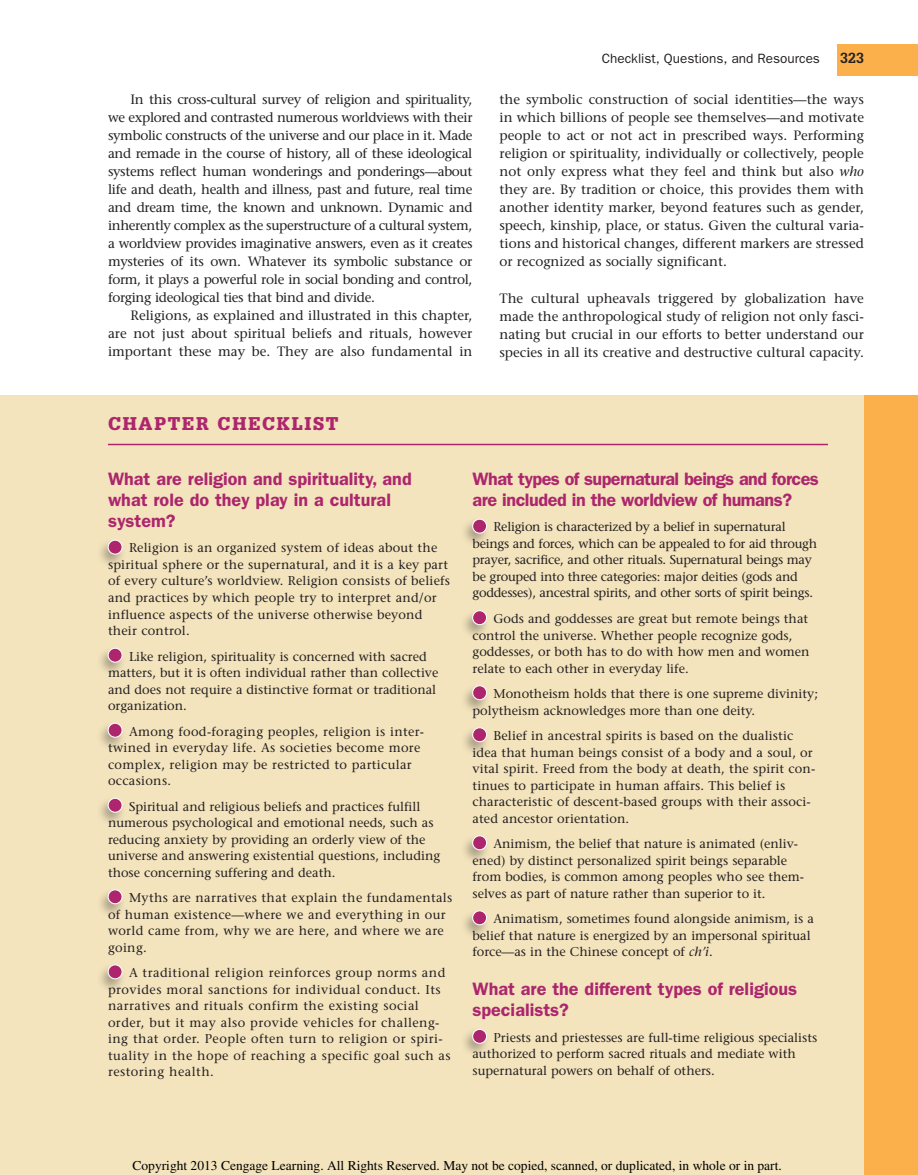
<style>
.page{position:relative;width:918px;height:1175px;background:#fff}
.page>*{position:absolute;margin:0;border:0;box-sizing:border-box;transform-origin:0 0}
.t1{font:600 18px/21px "ITC Franklin Gothic Std";color:#ad266d}
.t2{font:600 18px/21px "ITC Franklin Gothic Std";letter-spacing:-.03em;color:#ad266d}
.t3{font:900 18px "Glypha LT Std";letter-spacing:.1em;color:#ad266d}
.t4{font:700 14.25px "Glypha LT Std";color:#231f20}
.t5{font:500 13.5px/18px "Stone Serif Std";color:#231f20;text-align:justify}
.t6{font:13.5px "Times";color:#000}
.t7{font:13.5px "ITC Franklin Gothic Std";color:#231f20}
.t8{font:500 12.75px/16.5px "Stone Serif Std";color:#231f20}
.t9{font:500 12.75px/16.5px "Stone Serif Std";letter-spacing:.035em;color:#231f20}
.t10{font:500 12.75px/16.5px "Stone Serif Std";letter-spacing:.025em;color:#231f20}
.t11{font:500 12.75px/16.5px "Stone Serif Std";letter-spacing:-.02em;color:#231f20}
.s1{font-style:italic}
</style>
<div class="page">
<div style="left:837px;top:45px;width:81px;height:31px;background:#fbb04b"></div>
<div style="left:0;top:396px;width:873px;height:778px;background:#f3e4bd"></div>
<div style="left:864px;top:396px;width:54px;height:778px;background:#fbb04b"></div>
<div style="left:96px;top:538px;width:30px;height:30px;background:#231f20;opacity:.35"></div>
<div style="left:108px;top:540px;width:14px;height:14px;background:#ad266d;border-radius:50%"></div>
<div style="left:107px;top:539px;width:16px;height:16px;border:1px solid #fff;border-radius:50%"></div>
<div style="left:96px;top:646px;width:30px;height:30px;background:#231f20;opacity:.35"></div>
<div style="left:108px;top:648px;width:14px;height:14px;background:#ad266d;border-radius:50%"></div>
<div style="left:107px;top:647px;width:16px;height:16px;border:1px solid #fff;border-radius:50%"></div>
<div style="left:96px;top:721px;width:30px;height:30px;background:#231f20;opacity:.35"></div>
<div style="left:108px;top:723px;width:14px;height:14px;background:#ad266d;border-radius:50%"></div>
<div style="left:107px;top:722px;width:16px;height:16px;border:1px solid #fff;border-radius:50%"></div>
<div style="left:96px;top:796px;width:30px;height:30px;background:#231f20;opacity:.35"></div>
<div style="left:108px;top:798px;width:14px;height:14px;background:#ad266d;border-radius:50%"></div>
<div style="left:107px;top:797px;width:16px;height:16px;border:1px solid #fff;border-radius:50%"></div>
<div style="left:96px;top:887px;width:30px;height:30px;background:#231f20;opacity:.35"></div>
<div style="left:108px;top:889px;width:14px;height:15px;background:#ad266d;border-radius:50%"></div>
<div style="left:107px;top:889px;width:16px;height:15px;border:1px solid #fff;border-radius:50%"></div>
<div style="left:96px;top:962px;width:30px;height:30px;background:#231f20;opacity:.35"></div>
<div style="left:108px;top:964px;width:14px;height:15px;background:#ad266d;border-radius:50%"></div>
<div style="left:107px;top:964px;width:16px;height:15px;border:1px solid #fff;border-radius:50%"></div>
<div style="left:460px;top:517px;width:30px;height:30px;background:#231f20;opacity:.35"></div>
<svg style="left:472px;top:519px;width:15px;height:14px"></svg>
<div style="left:472px;top:518px;width:15px;height:16px;border:1px solid #fff;border-radius:50%"></div>
<div style="left:460px;top:608px;width:30px;height:30px;background:#231f20;opacity:.35"></div>
<div style="left:472px;top:610px;width:15px;height:15px;background:#ad266d;border-radius:50%"></div>
<div style="left:472px;top:610px;width:15px;height:15px;border:1px solid #fff;border-radius:50%"></div>
<div style="left:460px;top:683px;width:30px;height:30px;background:#231f20;opacity:.35"></div>
<div style="left:472px;top:685px;width:15px;height:15px;background:#ad266d;border-radius:50%"></div>
<div style="left:472px;top:685px;width:15px;height:15px;border:1px solid #fff;border-radius:50%"></div>
<div style="left:460px;top:725px;width:30px;height:30px;background:#231f20;opacity:.35"></div>
<div style="left:472px;top:727px;width:15px;height:15px;background:#ad266d;border-radius:50%"></div>
<div style="left:472px;top:727px;width:15px;height:15px;border:1px solid #fff;border-radius:50%"></div>
<div style="left:460px;top:833px;width:30px;height:30px;background:#231f20;opacity:.35"></div>
<div style="left:472px;top:835px;width:15px;height:15px;background:#ad266d;border-radius:50%"></div>
<div style="left:472px;top:835px;width:15px;height:15px;border:1px solid #fff;border-radius:50%"></div>
<div style="left:460px;top:908px;width:30px;height:30px;background:#231f20;opacity:.35"></div>
<div style="left:472px;top:910px;width:15px;height:15px;background:#ad266d;border-radius:50%"></div>
<div style="left:472px;top:910px;width:15px;height:15px;border:1px solid #fff;border-radius:50%"></div>
<div style="left:460px;top:1027px;width:30px;height:30px;background:#231f20;opacity:.35"></div>
<div style="left:472px;top:1029px;width:15px;height:14px;background:#ad266d;border-radius:50%"></div>
<div style="left:472px;top:1028px;width:15px;height:16px;border:1px solid #fff;border-radius:50%"></div>
<hr style="left:108px;top:444px;width:720px;height:1px;background:#ad266d">
<p class="t5" style="left:108px;top:91px;width:366px;text-indent:23px">In this cross-cultural survey of religion and spirituality, we explored and contrasted numerous worldviews with their symbolic constructs of the universe and our place in it. Made and remade in the course of history, all of these ideological systems reflect human wonderings and ponderings—about life and death, health and illness, past and future, real time and dream time, the known and unknown. Dynamic and inherently complex as the superstructure of a cultural system, a worldview provides imaginative answers, even as it creates mysteries of its own. Whatever its symbolic substance or form, it plays a powerful role in social bonding and control, forging ideological ties that bind and divide.</p>
<p class="t5" style="left:108px;top:307px;width:366px;text-indent:23px">Religions, as explained and illustrated in this chapter, are not just about spiritual beliefs and rituals, however important these may be. They are also fundamental in</p>
<h1 class="t3" style="left:108px;top:413px;width:232px">CHAPTER CHECKLIST</h1>
<p class="t7" style="left:602px;top:51px;width:220px">Checklist, Questions, and Resources</p>
<p class="t4" style="left:840px;top:50px;width:25px">323</p>
<p class="t5" style="left:500px;top:91px;width:366px">the symbolic construction of social identities—the ways in which billions of people see themselves—and motivate people to act or not act in prescribed ways. Performing religion or spirituality, individually or collectively, people not only express what they feel and think but also <span class="s1">who </span>they are. By tradition or choice, this provides them with another identity marker, beyond features such as gender, speech, kinship, place, or status. Given the cultural varia&shy;tions and historical changes, different markers are stressed or recognized as socially significant.</p>
<p class="t5" style="left:500px;top:289px;width:366px">The cultural upheavals triggered by globalization have made the anthropological study of religion not only fasci&shy;nating but crucial in our efforts to better understand our species in all its creative and destructive cultural capacity.</p>
<h1 class="t1" style="left:108px;top:468px;width:305px">What are religion and spirituality, and what role do they play in a cultural system?</h1>
<p class="t8" style="left:108px;top:540px;width:344px;text-indent:21px">Religion is an organized system of ideas about the spiritual sphere or the supernatural, and it is a key part of every culture’s worldview. Religion consists of beliefs and practices by which people try to interpret and/or influence aspects of the universe otherwise beyond their control.</p>
<p class="t8" style="left:108px;top:648px;width:332px;text-indent:21px">Like religion, spirituality is concerned with sacred matters, but it is often individual rather than collective and does not require a distinctive format or traditional organization.</p>
<p class="t10" style="left:108px;top:723px;width:318px;text-indent:21px">Among food-foraging peoples, religion is inter&shy;twined in everyday life. As societies become more complex, religion may be restricted to particular occasions.</p>
<p class="t8" style="left:108px;top:798px;width:334px;text-indent:21px">Spiritual and religious beliefs and practices fulfill numerous psychological and emotional needs, such as reducing anxiety by providing an orderly view of the universe and answering existential questions, including those concerning suffering and death.</p>
<p class="t10" style="left:108px;top:889px;width:346px;text-indent:21px">Myths are narratives that explain the fundamentals of human existence—where we and everything in our world came from, why we are here, and where we are going.</p>
<p class="t9" style="left:108px;top:964px;width:344px;text-indent:21px">A traditional religion reinforces group norms and provides moral sanctions for individual conduct. Its narratives and rituals confirm the existing social order, but it may also provide vehicles for challeng&shy;ing that order. People often turn to religion or spiri&shy;tuality in the hope of reaching a specific goal such as restoring health.</p>
<h1 class="t2" style="left:472px;top:468px;width:348px">What types of supernatural beings and forces are included in the worldview of humans?</h1>
<p class="t11" style="left:473px;top:519px;width:346px;text-indent:21px">Religion is characterized by a belief in supernatural beings and forces, which can be appealed to for aid through prayer, sacrifice, and other rituals. Supernatural beings may be grouped into three categories: major deities (gods and goddesses), ancestral spirits, and other sorts of spirit beings.</p>
<p class="t8" style="left:473px;top:610px;width:339px;text-indent:21px">Gods and goddesses are great but remote beings that control the universe. Whether people recognize gods, goddesses, or both has to do with how men and women relate to each other in everyday life.</p>
<p class="t8" style="left:473px;top:685px;width:347px;text-indent:21px">Monotheism holds that there is one supreme divinity; polytheism acknowledges more than one deity.</p>
<p class="t8" style="left:473px;top:727px;width:344px;text-indent:21px">Belief in ancestral spirits is based on the dualistic idea that human beings consist of a body and a soul, or vital spirit. Freed from the body at death, the spirit con&shy;tinues to participate in human affairs. This belief is characteristic of descent-based groups with their associ&shy;ated ancestor orientation.</p>
<p class="t8" style="left:473px;top:835px;width:333px;text-indent:21px">Animism, the belief that nature is animated (enliv&shy;ened) by distinct personalized spirit beings separable from bodies, is common among peoples who see them&shy;selves as part of nature rather than superior to it.</p>
<p class="t8" style="left:473px;top:910px;width:343px;text-indent:21px">Animatism, sometimes found alongside animism, is a belief that nature is energized by an impersonal spiritual force—as in the Chinese concept of <span class="s1">ch’i</span>.</p>
<h1 class="t1" style="left:472px;top:978px;width:326px">What are the different types of religious specialists?</h1>
<p class="t8" style="left:473px;top:1029px;width:346px;text-indent:21px">Priests and priestesses are full-time religious specialists authorized to perform sacred rituals and mediate with supernatural powers on behalf of others.</p>
<p class="t6" style="left:132px;top:1157px;width:651px">Copyright 2013 Cengage Learning. All Rights Reserved. May not be copied, scanned, or duplicated, in whole or in part.</p>
</div>
